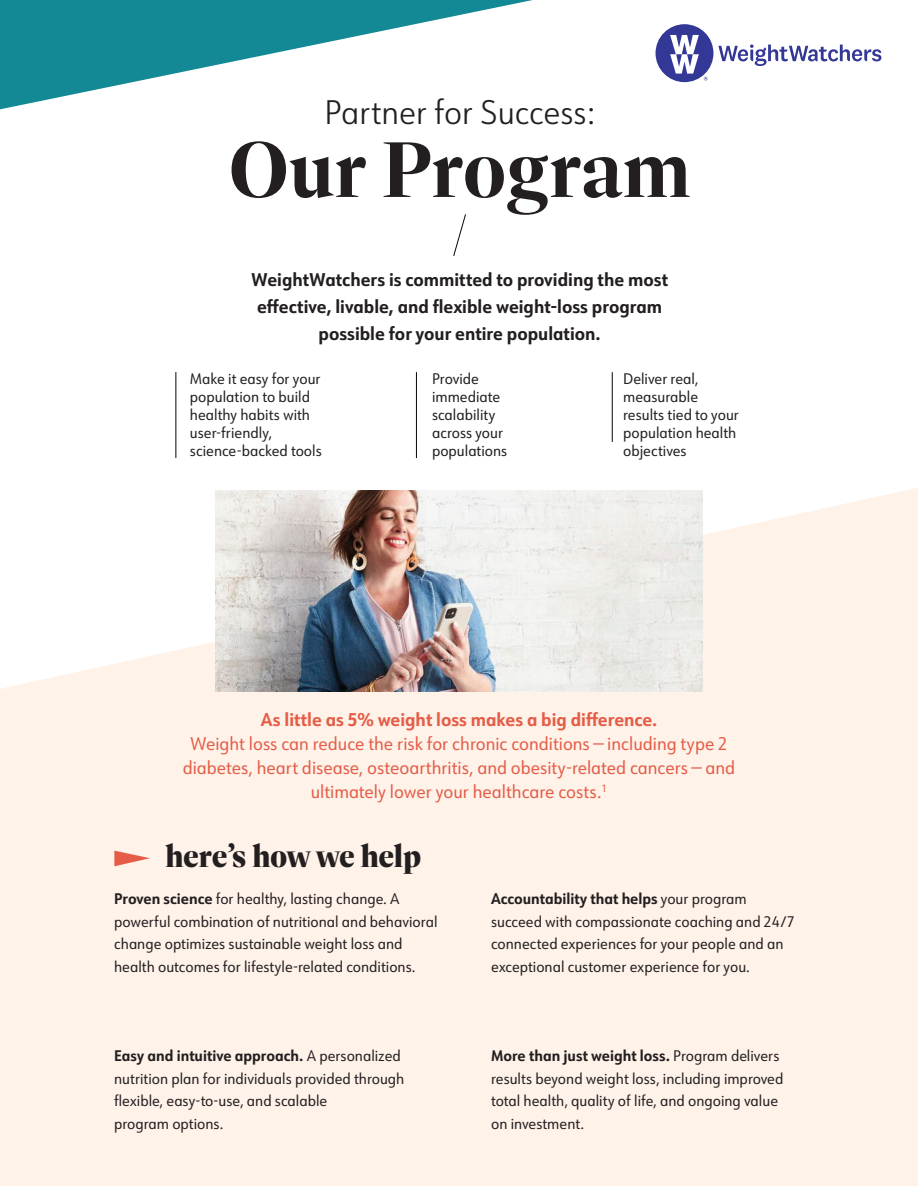
<style>
.page{position:relative;width:918px;height:1188px;background:#fff}
.page>*{position:absolute;margin:0;border:0;box-sizing:border-box;transform-origin:0 0}
.t1{font:700 79.95px "Dashiell Fine";color:#231f20}
.t2{font:300 33.3px "URW Form Semi Cond";color:#231f20}
.t3{font:800 31.5px "Dashiell Fine";color:#231f20}
.t4{font:18px/24px "URW Form Semi Cond";color:#e55d47;text-align:center}
.t5{font:700 18px/27px "URW Form Semi Cond";color:#231f20;text-align:center}
.t6{font:700 18px "URW Form Semi Cond";color:#e55d47}
.t7{font:15px/22.5px "URW Form Semi Cond";color:#231f20}
.s1{font-weight:700}
</style>
<div class="page">
<svg style="left:2px;top:488px;width:916px;height:201px;fill:#fef6f0"></svg>
<div style="left:0;top:689px;width:918px;height:497px;background:#fef2e9"></div>
<svg style="left:0;top:0;width:533px;height:109px"></svg>
<svg style="left:453px;top:214px;width:13px;height:42px"></svg>
<svg style="left:656px;top:24px;width:225px;height:58px"></svg>
<hr style="left:176px;top:372px;width:1px;height:86px;background:#040503">
<hr style="left:416px;top:372px;width:1px;height:86px;background:#040503">
<hr style="left:612px;top:372px;width:1px;height:70px;background:#040503">
<svg style="left:114px;top:851px;width:36px;height:15px"></svg>
<img style="left:216px;top:490px;width:486px;height:201px">
<h2 class="t2" style="left:324px;top:90px;width:272px">Partner for Success:</h2>
<h1 class="t1" style="left:229px;top:122px;width:464px">Our Program</h1>
<p class="t5" style="left:251px;top:266px;width:418px">WeightWatchers is committed to providing the most effective, livable, and flexible weight-loss program possible for your entire population.</p>
<p class="t7" style="left:190px;top:369px;width:133px;line-height:18px">Make it easy for your population to build healthy habits with user-friendly, science-backed tools</p>
<p class="t7" style="left:432px;top:369px;width:77px;line-height:18px">Provide immediate scalability across your populations</p>
<p class="t7" style="left:623px;top:369px;width:117px;line-height:18px">Deliver real, measurable results tied to your population health objectives</p>
<p class="t6" style="left:261px;top:707px;width:398px">As little as 5% weight loss makes a big difference.</p>
<p class="t4" style="left:183px;top:731px;width:554px">Weight loss can reduce the risk for chronic conditions — including type 2 diabetes, heart disease, osteoarthritis, and obesity-related cancers — and ultimately lower your healthcare costs.<sup>1</sup></p>
<h3 class="t3" style="left:165px;top:837px;width:257px">here’s how we help</h3>
<p class="t7" style="left:114px;top:887px;width:325px"><span class="s1">Proven science</span> for healthy, lasting change. A powerful combination of nutritional and behavioral change optimizes sustainable weight loss and health outcomes for lifestyle-related conditions.</p>
<p class="t7" style="left:491px;top:887px;width:305px"><span class="s1">Accountability that helps</span> your program succeed with compassionate coaching and 24/7 connected experiences for your people and an exceptional customer experience for you.</p>
<p class="t7" style="left:114px;top:1044px;width:292px"><span class="s1">Easy and intuitive approach.</span> A personalized nutrition plan for individuals provided through flexible, easy-to-use, and scalable<br>program options.</p>
<p class="t7" style="left:491px;top:1044px;width:294px"><span class="s1">More than just weight loss.</span> Program delivers results beyond weight loss, including improved total health, quality of life, and ongoing value on investment.</p>
</div>
